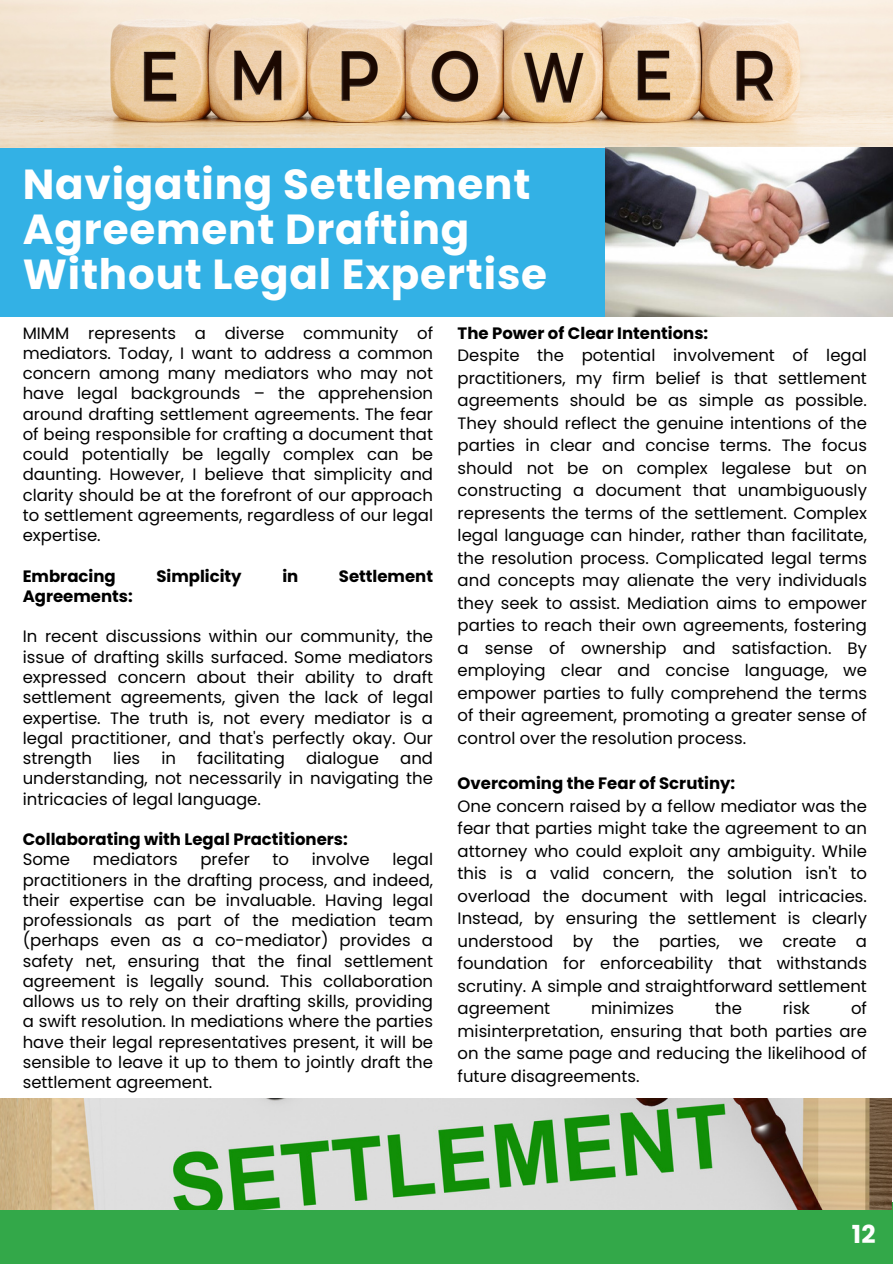
<style>
.page{position:relative;width:893px;height:1264px;background:#fff}
.page>*{position:absolute;margin:0;border:0;box-sizing:border-box;transform-origin:0 0}
.t1{font:700 42px/45px "Poppins";letter-spacing:.02em;color:#fff}
.t2{font:700 24.75px "Poppins";color:#fff}
.t3{font:16.5px/20.2px "Poppins";color:#000;text-align:justify}
.t4{font:700 16.5px "Poppins";color:#000}
</style>
<div class="page">
<img style="left:0;top:0;width:892px;height:148px">
<div style="left:0;top:1202px;width:892px;height:61px;background:#33a849"></div>
<div style="left:0;top:148px;width:618px;height:168px;background:#33b1e5"></div>
<img style="left:605px;top:148px;width:287px;height:168px">
<img style="left:0;top:1098px;width:891px;height:111px">
<p class="t1" style="left:23px;top:162px;width:526px">Navigating Settlement<br>Agreement Drafting<br>Without Legal Expertise</p>
<p class="t3" style="left:23px;top:323px;width:412px">MIMM represents a diverse community of mediators. Today, I want to address a common concern among many mediators who may not have legal backgrounds – the apprehension around drafting settlement agreements. The fear of being responsible for crafting a document that could potentially be legally complex can be daunting. However, I believe that simplicity and clarity should be at the forefront of our approach to settlement agreements, regardless of our legal expertise.</p>
<p class="t4" style="left:23px;top:564px;width:94px">Embracing</p>
<p class="t4" style="left:156px;top:564px;width:87px">Simplicity</p>
<p class="t4" style="left:282px;top:564px;width:17px">in</p>
<p class="t4" style="left:339px;top:564px;width:96px">Settlement</p>
<p class="t4" style="left:23px;top:584px;width:112px">Agreements:</p>
<p class="t3" style="left:23px;top:626px;width:412px">In recent discussions within our community, the issue of drafting skills surfaced. Some mediators expressed concern about their ability to draft settlement agreements, given the lack of legal expertise. The truth is, not every mediator is a legal practitioner, and that's perfectly okay. Our strength</p>
<p class="t3" style="left:113px;top:748px;width:28px">lies</p>
<p class="t3" style="left:161px;top:748px;width:16px">in</p>
<p class="t3" style="left:197px;top:748px;width:89px">facilitating</p>
<p class="t3" style="left:306px;top:748px;width:74px">dialogue</p>
<p class="t3" style="left:23px;top:748px;width:412px;text-indent:377px">and understanding, not necessarily in navigating the intricacies of legal language.</p>
<p class="t4" style="left:23px;top:827px;width:326px">Collaborating with Legal Practitioners:</p>
<p class="t3" style="left:23px;top:849px;width:49px">Some</p>
<p class="t3" style="left:93px;top:849px;width:86px">mediators</p>
<p class="t3" style="left:200px;top:849px;width:51px">prefer</p>
<p class="t3" style="left:272px;top:849px;width:18px">to</p>
<p class="t3" style="left:312px;top:849px;width:59px">involve</p>
<p class="t3" style="left:23px;top:849px;width:412px;text-indent:370px">legal practitioners in the drafting process, and indeed, their expertise can be invaluable. Having legal professionals as part of the mediation team (perhaps even as a co-mediator) provides a safety net, ensuring that the final settlement agreement is legally sound. This collaboration allows us to rely on their drafting skills, providing a swift resolution. In mediations where the parties have their legal representatives present, it will be sensible to leave it up to them to jointly draft the settlement agreement.</p>
<p class="t4" style="left:457px;top:321px;width:252px">The Power of Clear Intentions:</p>
<p class="t3" style="left:457px;top:344px;width:411px;line-height:22.5px">Despite the potential involvement of legal practitioners, my firm belief is that settlement agreements should be as simple as possible.<br>They should reflect the genuine intentions of the parties in clear and concise terms. The focus should not be on complex legalese but on constructing a document that unambiguously represents the terms of the settlement. Complex legal language can hinder, rather than facilitate, the resolution process. Complicated legal terms and concepts may alienate the very individuals they seek to assist. Mediation aims to empower parties to reach their own agreements, fostering a sense of ownership and satisfaction. By employing clear and concise language, we empower parties to fully comprehend the terms of their agreement, promoting a greater sense of control over the resolution process.</p>
<p class="t4" style="left:457px;top:771px;width:279px">Overcoming the Fear of Scrutiny:</p>
<p class="t3" style="left:457px;top:794px;width:411px;line-height:22.5px">One concern raised by a fellow mediator was the fear that parties might take the agreement to an attorney who could exploit any ambiguity. While this is a valid concern, the solution isn't to overload the document with legal intricacies.<br>Instead, by ensuring the settlement is clearly understood by the parties, we create a foundation for enforceability that withstands scrutiny. A simple and straightforward settlement agreement</p>
<p class="t3" style="left:457px;top:997px;width:411px;line-height:22.5px;text-indent:393px">of misinterpretation, ensuring that both parties are on the same page and reducing the likelihood of future disagreements.</p>
<p class="t3" style="left:591px;top:998px;width:85px">minimizes</p>
<p class="t3" style="left:715px;top:998px;width:28px">the</p>
<p class="t3" style="left:782px;top:998px;width:29px">risk</p>
<p class="t2" style="left:851px;top:1216px;width:25px">12</p>
</div>
